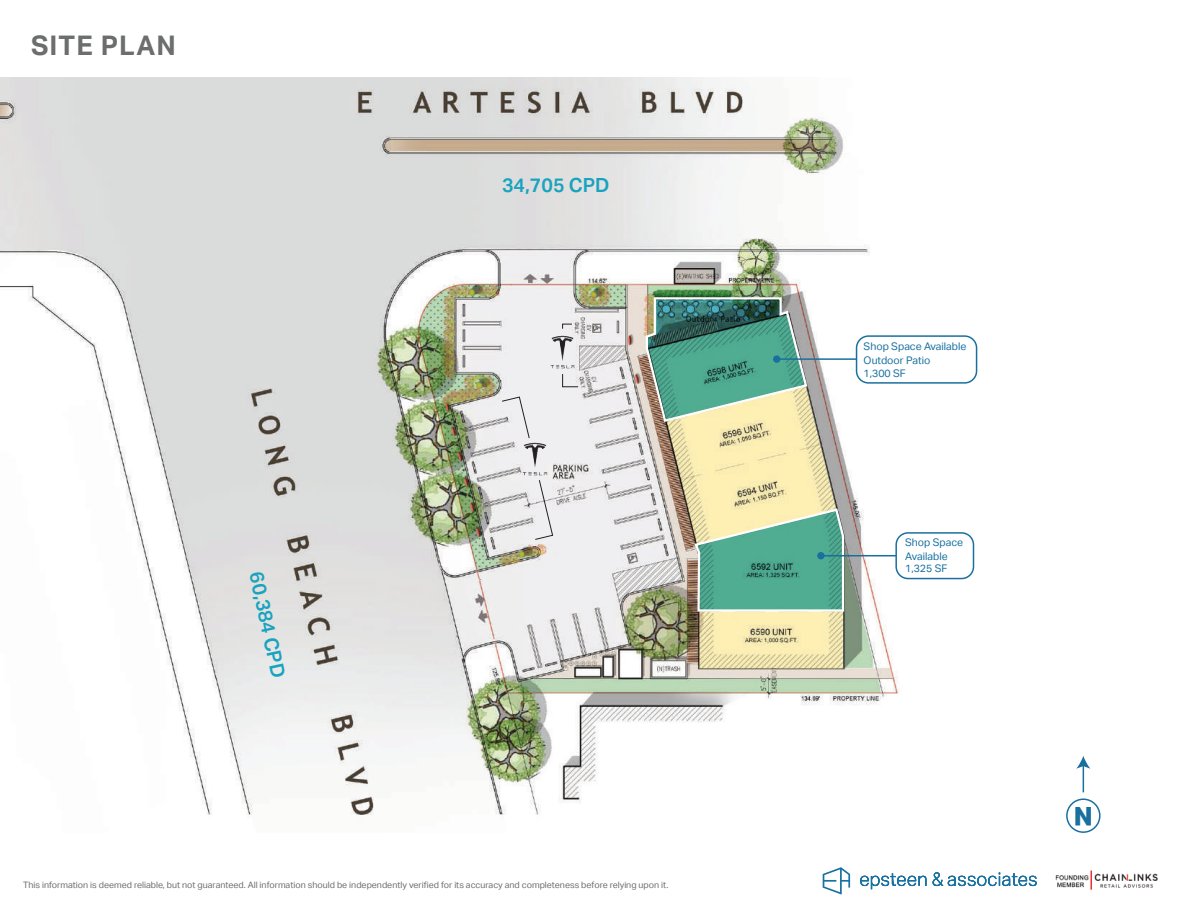
<style>
.page{position:relative;width:1188px;height:918px;background:#fff}
.page>*{position:absolute;margin:0;border:0;box-sizing:border-box;transform-origin:0 0}
.t1{font:700 27px "Aktiv Grotesk";letter-spacing:.04em;color:#6c6d6d}
.t2{font:800 25.65px "Aktiv Grotesk";color:#19709f}
.t3{font:600 19.5px "Aktiv Grotesk";color:#18a3bf}
.t4{font:10.5px/13.8px "Aktiv Grotesk";color:#19709f}
.t5{font:8.85px "Aktiv Grotesk";color:#6c6d6d}
</style>
<div class="page">
<img style="left:1055px;top:870px;width:103px;height:20px">
<svg style="left:823px;top:867px;width:27px;height:28px"></svg>
<svg style="left:860px;top:872px;width:177px;height:17px"></svg>
<img style="left:0;top:78px;width:1098px;height:754px">
<svg style="left:1076px;top:756px;width:14px;height:36px"></svg>
<div style="left:1066px;top:798px;width:35px;height:35px;border:2px solid #19709f;border-radius:50%"></div>
<svg style="left:693px;top:507px;width:152px;height:106px;background:#79b799"></svg>
<img style="left:645px;top:296px;width:164px;height:127px">
<hr style="left:818px;top:555px;width:79px;height:1px;background:#19709f">
<div style="left:896px;top:533px;width:77px;height:46px;background:#fff;border-radius:12px"></div>
<div style="left:895px;top:532px;width:79px;height:47px;border:2px solid #19709f;border-radius:12px"></div>
<div style="left:817px;top:552px;width:8px;height:7px;background:#19709f;border-radius:50%"></div>
<hr style="left:774px;top:358px;width:125px;height:2px;background:#19709f">
<div style="left:857px;top:336px;width:120px;height:47px;background:#fff;border-radius:12px"></div>
<div style="left:856px;top:335px;width:121px;height:49px;border:2px solid #19709f;border-radius:12px"></div>
<div style="left:773px;top:355px;width:7px;height:8px;background:#19709f;border-radius:50%"></div>
<img style="left:515px;top:439px;width:41px;height:40px">
<svg style="left:562px;top:373px;width:17px;height:15px"></svg>
<svg style="left:562px;top:323px;width:11px;height:6px"></svg>
<svg style="left:534px;top:479px;width:19px;height:61px"></svg>
<svg style="left:501px;top:396px;width:29px;height:43px"></svg>
<img style="left:542px;top:331px;width:41px;height:41px">
<h1 class="t1" style="left:31px;top:30px;width:146px">SITE PLAN</h1>
<h3 class="t3" style="left:267px;top:570px;width:109px;rotate:78deg">60,384 CPD</h3>
<h3 class="t3" style="left:502px;top:174px;width:109px">34,705 CPD</h3>
<p class="t5" style="left:23px;top:879px;width:647px">This information is deemed reliable, but not guaranteed. All information should be independently verified for its accuracy and completeness before relying upon it.</p>
<p class="t4" style="left:864px;top:340px;width:104px">Shop Space Available<br>Outdoor Patio</p>
<p class="t4" style="left:864px;top:366px;width:44px">1,300 SF</p>
<p class="t4" style="left:905px;top:535px;width:60px">Shop Space<br>Available</p>
<p class="t4" style="left:905px;top:562px;width:44px">1,325 SF</p>
<h2 class="t2" style="left:1093px;top:831px;width:20px;rotate:-180deg">N</h2>
</div>
